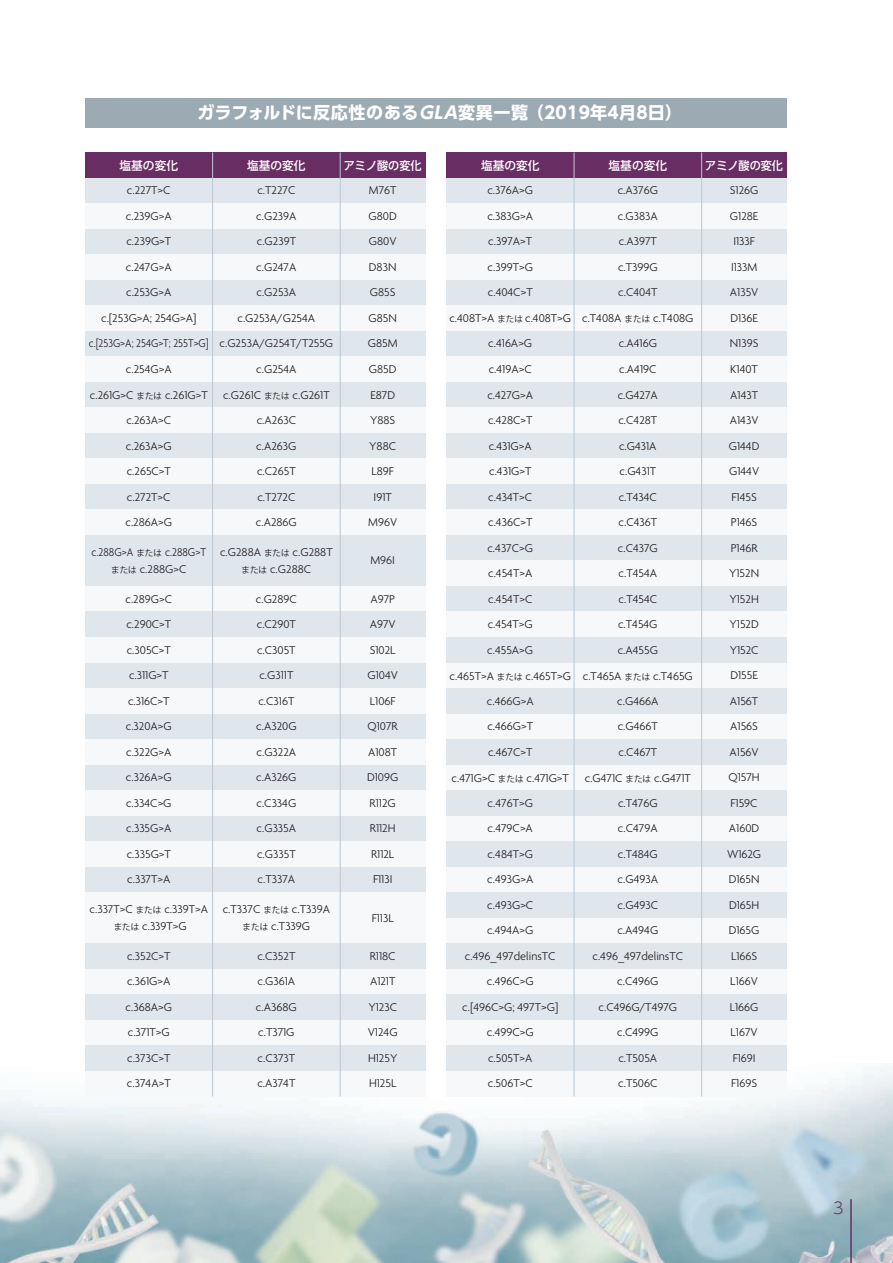
<style>
.page{position:relative;width:893px;height:1263px;background:#fff}
.page>*{position:absolute;margin:0;border:0;box-sizing:border-box;transform-origin:0 0}
.t1{font:700 16.95px "UD Shin Go Pro";letter-spacing:.02em;color:#fff}
.t2{font:300 15.9px "UD Shin Go Pro";color:#682e64}
.t3{font:300 12.15px/25.5px "Agenda";color:#231f20;text-align:center}
.t4{font:300 12.15px/17px "Agenda";color:#231f20;text-align:center;scale:.9 1}
.t5{font:500 11.7px "UD Shin Go Pro";color:#fff}
.t6{font:500 11.7px "UD Shin Go Pro";color:#fff;scale:.95 1}
.s1{font-style:italic}
.s2{font-family:"Koz Go Pr 6 N";font-weight:400;font-size:8.55px}
</style>
<div class="page">
<img style="left:0;top:1063px;width:893px;height:200px">
<div style="left:85px;top:98px;width:702px;height:30px;background:#9caab4"></div>
<div style="left:85px;top:152px;width:340px;height:26px;background:#682e64"></div>
<div style="left:85px;top:178px;width:340px;height:25px;background:#e0e7ec"></div>
<div style="left:85px;top:203px;width:340px;height:26px;background:#f6f8f9"></div>
<div style="left:85px;top:229px;width:340px;height:25px;background:#e0e7ec"></div>
<div style="left:85px;top:254px;width:340px;height:26px;background:#f6f8f9"></div>
<div style="left:85px;top:280px;width:340px;height:26px;background:#e0e7ec"></div>
<div style="left:85px;top:306px;width:340px;height:25px;background:#f6f8f9"></div>
<div style="left:85px;top:331px;width:340px;height:26px;background:#e0e7ec"></div>
<div style="left:85px;top:357px;width:340px;height:25px;background:#f6f8f9"></div>
<div style="left:85px;top:382px;width:340px;height:26px;background:#e0e7ec"></div>
<div style="left:85px;top:408px;width:340px;height:25px;background:#f6f8f9"></div>
<div style="left:85px;top:433px;width:340px;height:26px;background:#e0e7ec"></div>
<div style="left:85px;top:459px;width:340px;height:25px;background:#f6f8f9"></div>
<div style="left:85px;top:484px;width:340px;height:26px;background:#e0e7ec"></div>
<div style="left:85px;top:510px;width:340px;height:25px;background:#f6f8f9"></div>
<div style="left:85px;top:535px;width:340px;height:51px;background:#e0e7ec"></div>
<div style="left:85px;top:586px;width:340px;height:26px;background:#f6f8f9"></div>
<div style="left:85px;top:612px;width:340px;height:25px;background:#e0e7ec"></div>
<div style="left:85px;top:637px;width:340px;height:26px;background:#f6f8f9"></div>
<div style="left:85px;top:663px;width:340px;height:25px;background:#e0e7ec"></div>
<div style="left:85px;top:688px;width:340px;height:26px;background:#f6f8f9"></div>
<div style="left:85px;top:714px;width:340px;height:25px;background:#e0e7ec"></div>
<div style="left:85px;top:739px;width:340px;height:26px;background:#f6f8f9"></div>
<div style="left:85px;top:765px;width:340px;height:25px;background:#e0e7ec"></div>
<div style="left:85px;top:790px;width:340px;height:26px;background:#f6f8f9"></div>
<div style="left:85px;top:816px;width:340px;height:25px;background:#e0e7ec"></div>
<div style="left:85px;top:841px;width:340px;height:26px;background:#f6f8f9"></div>
<div style="left:85px;top:867px;width:340px;height:25px;background:#e0e7ec"></div>
<div style="left:85px;top:892px;width:340px;height:51px;background:#f6f8f9"></div>
<div style="left:85px;top:943px;width:340px;height:26px;background:#e0e7ec"></div>
<div style="left:85px;top:969px;width:340px;height:25px;background:#f6f8f9"></div>
<div style="left:85px;top:994px;width:340px;height:26px;background:#e0e7ec"></div>
<div style="left:85px;top:1020px;width:340px;height:25px;background:#f6f8f9"></div>
<div style="left:85px;top:1045px;width:340px;height:26px;background:#e0e7ec"></div>
<div style="left:85px;top:1071px;width:340px;height:25px;background:#f6f8f9"></div>
<hr style="left:212px;top:152px;width:1px;height:944px;background:#b7c7d3">
<hr style="left:340px;top:152px;width:1px;height:944px;background:#b7c7d3">
<div style="left:446px;top:152px;width:341px;height:26px;background:#682e64"></div>
<div style="left:446px;top:178px;width:341px;height:25px;background:#e0e7ec"></div>
<div style="left:446px;top:203px;width:341px;height:26px;background:#f6f8f9"></div>
<div style="left:446px;top:229px;width:341px;height:25px;background:#e0e7ec"></div>
<div style="left:446px;top:254px;width:341px;height:26px;background:#f6f8f9"></div>
<div style="left:446px;top:280px;width:341px;height:26px;background:#e0e7ec"></div>
<div style="left:446px;top:306px;width:341px;height:25px;background:#f6f8f9"></div>
<div style="left:446px;top:331px;width:341px;height:26px;background:#e0e7ec"></div>
<div style="left:446px;top:357px;width:341px;height:25px;background:#f6f8f9"></div>
<div style="left:446px;top:382px;width:341px;height:25px;background:#e0e7ec"></div>
<div style="left:446px;top:408px;width:341px;height:25px;background:#f6f8f9"></div>
<div style="left:446px;top:433px;width:341px;height:26px;background:#e0e7ec"></div>
<div style="left:446px;top:459px;width:341px;height:25px;background:#f6f8f9"></div>
<div style="left:446px;top:535px;width:341px;height:25px;background:#e0e7ec"></div>
<div style="left:446px;top:561px;width:341px;height:25px;background:#f6f8f9"></div>
<div style="left:446px;top:484px;width:341px;height:25px;background:#e0e7ec"></div>
<div style="left:446px;top:510px;width:341px;height:25px;background:#f6f8f9"></div>
<div style="left:446px;top:586px;width:341px;height:26px;background:#e0e7ec"></div>
<div style="left:446px;top:612px;width:341px;height:25px;background:#f6f8f9"></div>
<div style="left:446px;top:637px;width:341px;height:26px;background:#e0e7ec"></div>
<div style="left:446px;top:663px;width:341px;height:25px;background:#f6f8f9"></div>
<div style="left:446px;top:688px;width:341px;height:26px;background:#e0e7ec"></div>
<div style="left:446px;top:714px;width:341px;height:25px;background:#f6f8f9"></div>
<div style="left:446px;top:739px;width:341px;height:26px;background:#e0e7ec"></div>
<div style="left:446px;top:765px;width:341px;height:25px;background:#f6f8f9"></div>
<div style="left:446px;top:790px;width:341px;height:26px;background:#e0e7ec"></div>
<div style="left:446px;top:816px;width:341px;height:25px;background:#f6f8f9"></div>
<div style="left:446px;top:841px;width:341px;height:26px;background:#e0e7ec"></div>
<div style="left:446px;top:867px;width:341px;height:25px;background:#f6f8f9"></div>
<div style="left:446px;top:892px;width:341px;height:26px;background:#e0e7ec"></div>
<div style="left:446px;top:918px;width:341px;height:25px;background:#f6f8f9"></div>
<div style="left:446px;top:943px;width:341px;height:26px;background:#e0e7ec"></div>
<div style="left:446px;top:969px;width:341px;height:25px;background:#f6f8f9"></div>
<div style="left:446px;top:994px;width:341px;height:26px;background:#e0e7ec"></div>
<div style="left:446px;top:1020px;width:341px;height:25px;background:#f6f8f9"></div>
<div style="left:446px;top:1071px;width:341px;height:25px;background:#f6f8f9"></div>
<div style="left:446px;top:1045px;width:341px;height:26px;background:#e0e7ec"></div>
<hr style="left:574px;top:152px;width:1px;height:944px;background:#b7c7d3">
<hr style="left:701px;top:152px;width:1px;height:944px;background:#b7c7d3">
<hr style="left:850px;top:1199px;width:2px;height:64px;background:#682e64">
<h1 class="t1" style="left:198px;top:99px;width:486px">ガラフォルドに反応性のある<span class="s1">GLA</span>変異一覧 （2019年4月8日）</h1>
<p class="t5" style="left:120px;top:156px;width:60px">塩基の変化</p>
<p class="t5" style="left:247px;top:156px;width:60px">塩基の変化</p>
<p class="t6" style="left:344px;top:156px;width:83px">アミノ酸の変化</p>
<p class="t3" style="left:89px;top:178px;width:122px">c.227T&gt;C<br>c.239G&gt;A<br>c.239G&gt;T<br>c.247G&gt;A<br>c.253G&gt;A<br>c.[253G&gt;A; 254G&gt;A] c.[253G&gt;A; 254G&gt;T; 255T&gt;G] c.254G&gt;A<br>c.261G&gt;C <span class="s2">または</span> c.261G&gt;T c.263A&gt;C<br>c.263A&gt;G<br>c.265C&gt;T<br>c.272T&gt;C<br>c.286A&gt;G</p>
<p class="t4" style="left:91px;top:545px;width:129px">c.288G&gt;A <span class="s2">または</span> c.288G&gt;T<span class="s2">または</span> c.288G&gt;C</p>
<p class="t3" style="left:125px;top:587px;width:48px;text-align:left">c.289G&gt;C c.290C&gt;T c.305C&gt;T c.311G&gt;T c.316C&gt;T c.320A&gt;G c.322G&gt;A c.326A&gt;G c.334C&gt;G c.335G&gt;A c.335G&gt;T c.337T&gt;A</p>
<p class="t3" style="left:90px;top:902px;width:120px;line-height:17px">c.337T&gt;C <span class="s2">または</span> c.339T&gt;A<span class="s2">または</span> c.339T&gt;G</p>
<p class="t3" style="left:126px;top:944px;width:48px;text-align:left">c.352C&gt;T c.361G&gt;A c.368A&gt;G c.371T&gt;G c.373C&gt;T c.374A&gt;T</p>
<p class="t3" style="left:220px;top:178px;width:115px">c.T227C<br>c.G239A<br>c.G239T<br>c.G247A<br>c.G253A c.G253A/G254A c.G253A/G254T/T255G c.G254A<br>c.G261C <span class="s2">または</span> c.G261T c.A263C<br>c.A263G<br>c.C265T<br>c.T272C<br>c.A286G</p>
<p class="t3" style="left:220px;top:545px;width:114px;line-height:17px">c.G288A <span class="s2">または</span> c.G288T<span class="s2">または</span> c.G288C</p>
<p class="t3" style="left:256px;top:587px;width:43px;text-align:left">c.G289C c.C290T c.C305T c.G311T c.C316T c.A320G c.G322A c.A326G c.C334G c.G335A c.G335T c.T337A</p>
<p class="t3" style="left:223px;top:902px;width:109px;line-height:17px">c.T337C <span class="s2">または</span> c.T339A<span class="s2">または</span> c.T339G</p>
<p class="t3" style="left:256px;top:944px;width:42px;text-align:left">c.C352T c.G361A c.A368G c.T371G c.C373T c.A374T</p>
<p class="t3" style="left:368px;top:178px;width:31px">M76T<br>G80D<br>G80V<br>D83N<br>G85S<br>G85N<br>G85M<br>G85D<br>E87D<br>Y88S<br>Y88C<br>L89F<br>I91T<br>M96V</p>
<p class="t3" style="left:370px;top:548px;width:26px">M96I</p>
<p class="t3" style="left:367px;top:587px;width:33px">A97P<br>A97V<br>S102L<br>G104V<br>L106F<br>Q107R<br>A108T<br>D109G<br>R112G<br>R112H<br>R112L<br>F113I</p>
<p class="t3" style="left:372px;top:906px;width:23px">F113L</p>
<p class="t3" style="left:368px;top:944px;width:31px;text-align:left">R118C<br>A121T<br>Y123C<br>V124G<br>H125Y<br>H125L</p>
<p class="t5" style="left:481px;top:156px;width:60px">塩基の変化</p>
<p class="t5" style="left:609px;top:156px;width:60px">塩基の変化</p>
<p class="t6" style="left:705px;top:156px;width:83px">アミノ酸の変化</p>
<p class="t3" style="left:449px;top:178px;width:123px">c.376A&gt;G<br>c.383G&gt;A<br>c.397A&gt;T<br>c.399T&gt;G<br>c.404C&gt;T<br>c.408T&gt;A <span class="s2">または</span> c.408T&gt;G c.416A&gt;G<br>c.419A&gt;C<br>c.427G&gt;A<br>c.428C&gt;T<br>c.431G&gt;A<br>c.431G&gt;T<br>c.434T&gt;C<br>c.436C&gt;T<br>c.437C&gt;G<br>c.454T&gt;A<br>c.454T&gt;C<br>c.454T&gt;G<br>c.455A&gt;G<br>c.465T&gt;A <span class="s2">または</span> c.465T&gt;G c.466G&gt;A<br>c.466G&gt;T<br>c.467C&gt;T<br>c.471G&gt;C <span class="s2">または</span> c.471G&gt;T c.476T&gt;G<br>c.479C&gt;A<br>c.484T&gt;G<br>c.493G&gt;A<br>c.493G&gt;C<br>c.494A&gt;G c.496_497delinsTC c.496C&gt;G<br>c.[496C&gt;G; 497T&gt;G] c.499C&gt;G<br>c.505T&gt;A<br>c.506T&gt;C</p>
<p class="t3" style="left:582px;top:178px;width:113px">c.A376G<br>c.G383A<br>c.A397T<br>c.T399G<br>c.C404T<br>c.T408A <span class="s2">または</span> c.T408G c.A416G<br>c.A419C<br>c.G427A<br>c.C428T<br>c.G431A<br>c.G431T<br>c.T434C<br>c.C436T<br>c.C437G<br>c.T454A<br>c.T454C<br>c.T454G<br>c.A455G<br>c.T465A <span class="s2">または</span> c.T465G c.G466A<br>c.G466T<br>c.C467T<br>c.G471C <span class="s2">または</span> c.G471T c.T476G<br>c.C479A<br>c.T484G<br>c.G493A<br>c.G493C<br>c.A494G c.496_497delinsTC c.C496G c.C496G/T497G c.C499G<br>c.T505A<br>c.T506C</p>
<p class="t3" style="left:727px;top:178px;width:36px">S126G<br>G128E<br>I133F<br>I133M<br>A135V<br>D136E<br>N139S<br>K140T<br>A143T<br>A143V<br>G144D<br>G144V<br>F145S<br>P146S<br>P146R<br>Y152N<br>Y152H<br>Y152D<br>Y152C<br>D155E<br>A156T<br>A156S<br>A156V<br>Q157H<br>F159C<br>A160D<br>W162G<br>D165N<br>D165H<br>D165G<br>L166S<br>L166V<br>L166G<br>L167V<br>F169I<br>F169S</p>
<h2 class="t2" style="left:833px;top:1195px;width:12px">3</h2>
</div>
